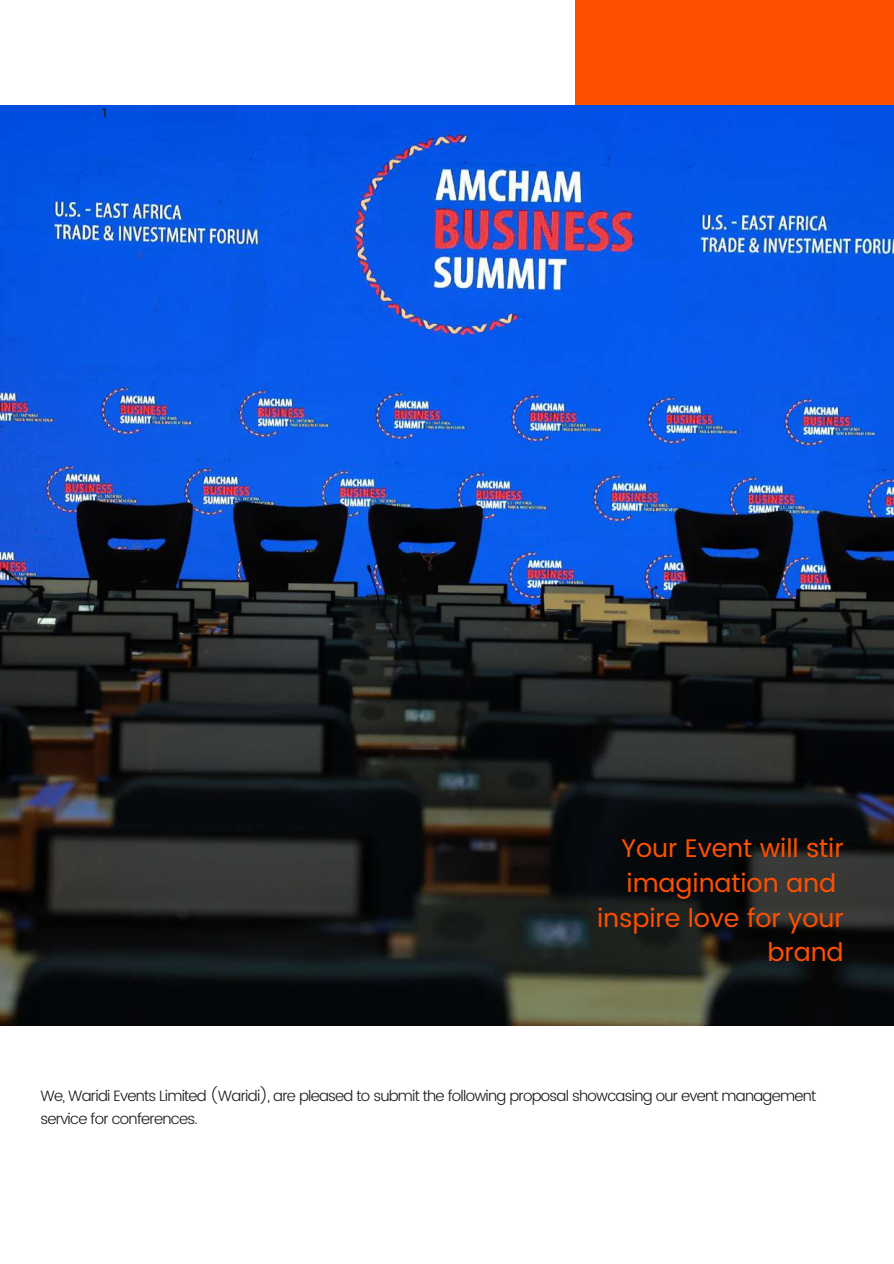
<style>
.page{position:relative;width:894px;height:1264px;background:#fff}
.page>*{position:absolute;margin:0;border:0;box-sizing:border-box;transform-origin:0 0}
.t1{font:25.5px/35px "Poppins";letter-spacing:-.005em;color:#ff5000;text-align:right}
.t2{font:300 15px/22.5px "Poppins";letter-spacing:-.05em;color:#1a1a1a}
.t3{font:12px "Montserrat";color:#1a1a1a}
</style>
<div class="page">
<div style="left:574px;top:0;width:319px;height:182px;background:#ff5000"></div>
<img style="left:0;top:105px;width:893px;height:920px">
<p class="t3" style="left:102px;top:105px;width:6px">1</p>
<h1 class="t1" style="left:597px;top:830px;width:248px">Your Event will stir imagination and inspire love for your brand</h1>
<p class="t2" style="left:40px;top:1084px;width:777px">We, Waridi Events Limited (Waridi), are pleased to submit the following proposal showcasing our event management service for conferences.</p>
</div>
